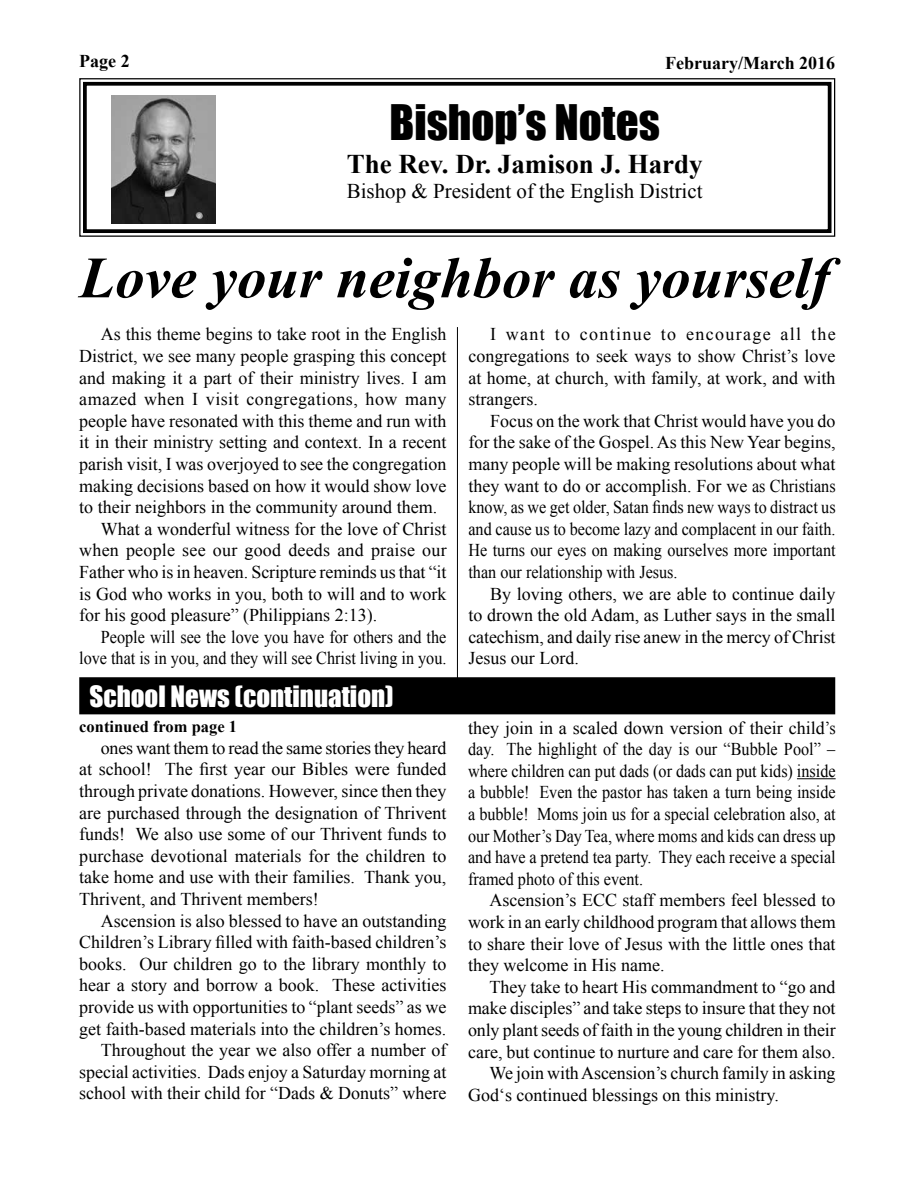
<style>
.page{position:relative;width:918px;height:1188px;background:#fff}
.page>*{position:absolute;margin:0;border:0;box-sizing:border-box;transform-origin:0 0}
.t1{font:italic 700 58.5px "Times New Roman";color:#000}
.t2{font:45px "Impact";color:#000}
.t3{font:700 27px "Times New Roman";color:#000}
.t4{font:27px "Impact";color:#fff}
.t5{font:21px "Times New Roman";color:#000}
.t6{font:18px/21.6px "Times New Roman";color:#000;text-align:justify}
.t7{font:18px "Times New Roman";color:#000;scale:.9 1}
.t8{font:18px "Times New Roman";letter-spacing:.025em;color:#000}
.t9{font:700 18px "Times New Roman";color:#000}
.t10{font:700 16.5px "Times New Roman";color:#000}
</style>
<div class="page">
<svg style="left:79px;top:78px;width:757px;height:159px"></svg>
<div style="left:83px;top:82px;width:749px;height:151px;border:4px solid #000"></div>
<img style="left:111px;top:95px;width:105px;height:128px">
<hr style="left:457px;top:327px;width:1px;height:359px;background:#000">
<div style="left:84px;top:682px;width:747px;height:28px;background:#000"></div>
<div style="left:79px;top:677px;width:756px;height:37px;border:9px solid #000"></div>
<hr style="left:797px;top:778px;width:39px;height:1px;background:#000">
<p class="t9" style="left:79px;top:49px;width:52px">Page 2</p>
<p class="t9" style="left:665px;top:50px;width:172px">February/March 2016</p>
<h2 class="t2" style="left:390px;top:88px;width:272px">Bishop’s Notes</h2>
<h3 class="t3" style="left:347px;top:145px;width:358px">The Rev. Dr. Jamison J. Hardy</h3>
<p class="t5" style="left:347px;top:177px;width:357px">Bishop &amp; President of the English District</p>
<h1 class="t1" style="left:80px;top:237px;width:752px">Love your neighbor as yourself</h1>
<p class="t6" style="left:468px;top:323px;width:369px;text-indent:22px">I want to continue to encourage all the congregations to seek ways to show Christ’s love at home, at church, with family, at work, and with strangers.</p>
<p class="t6" style="left:468px;top:410px;width:369px;text-indent:22px">Focus on the work that Christ would have you do for the sake of the Gospel. As this New Year begins, many people will be making resolutions about what they want to do or accomplish. For we as Christians know, as we get older, Satan finds new ways to distract us and cause us to become lazy and complacent in our faith.<br>He turns our eyes on making ourselves more important than our relationship with Jesus.</p>
<p class="t6" style="left:468px;top:582px;width:369px;text-indent:22px">By loving others, we are able to continue daily to drown the old Adam, as Luther says in the small catechism, and daily rise anew in the mercy of Christ Jesus our Lord.</p>
<p class="t6" style="left:101px;top:323px;width:347px">As this theme begins to take root in the English</p>
<p class="t6" style="left:79px;top:345px;width:369px">District, we see many people grasping this concept</p>
<p class="t6" style="left:79px;top:366px;width:369px">and making it a part of their ministry lives. I am</p>
<p class="t8" style="left:79px;top:387px;width:369px">amazed when I visit congregations, how many</p>
<p class="t6" style="left:79px;top:410px;width:369px">people have resonated with this theme and run with</p>
<p class="t6" style="left:79px;top:431px;width:369px">it in their ministry setting and context. In a recent</p>
<p class="t6" style="left:79px;top:453px;width:369px">parish visit, I was overjoyed to see the congregation</p>
<p class="t6" style="left:79px;top:474px;width:369px">making decisions based on how it would show love</p>
<p class="t6" style="left:79px;top:496px;width:359px">to their neighbors in the community around them.</p>
<p class="t6" style="left:101px;top:518px;width:347px">What a wonderful witness for the love of Christ</p>
<p class="t6" style="left:79px;top:539px;width:369px">when people see our good deeds and praise our</p>
<p class="t6" style="left:79px;top:561px;width:369px">Father who is in heaven. Scripture reminds us that “it</p>
<p class="t6" style="left:79px;top:582px;width:369px">is God who works in you, both to will and to work</p>
<p class="t6" style="left:79px;top:604px;width:299px">for his good pleasure” (Philippians 2:13).</p>
<p class="t7" style="left:101px;top:625px;width:385px">People will see the love you have for others and the</p>
<p class="t7" style="left:79px;top:646px;width:410px">love that is in you, and they will see Christ living in you.</p>
<h3 class="t4" style="left:89px;top:675px;width:306px">School News (continuation)</h3>
<p class="t10" style="left:79px;top:715px;width:159px">continued from page 1</p>
<p class="t6" style="left:468px;top:717px;width:369px">they join in a scaled down version of their child’s day. The highlight of the day is our “Bubble Pool” – where children can put dads (or dads can put kids) inside a bubble! Even the pastor has taken a turn being inside a bubble! Moms join us for a special celebration also, at our Mother’s Day Tea, where moms and kids can dress up and have a pretend tea party. They each receive a special framed photo of this event.</p>
<p class="t6" style="left:468px;top:889px;width:369px;text-indent:22px">Ascension’s ECC staff members feel blessed to work in an early childhood program that allows them to share their love of Jesus with the little ones that they welcome in His name.</p>
<p class="t6" style="left:490px;top:976px;width:347px">They take to heart His commandment to “go and</p>
<p class="t6" style="left:468px;top:997px;width:369px">make disciples” and take steps to insure that they not</p>
<p class="t6" style="left:468px;top:1019px;width:369px">only plant seeds of faith in the young children in their</p>
<p class="t6" style="left:468px;top:1041px;width:369px">care, but continue to nurture and care for them also.</p>
<p class="t6" style="left:490px;top:1062px;width:347px">We join with Ascension’s church family in asking</p>
<p class="t6" style="left:468px;top:1084px;width:312px">God‘s continued blessings on this ministry.</p>
<p class="t6" style="left:79px;top:737px;width:369px;text-indent:22px">ones want them to read the same stories they heard at school! The first year our Bibles were funded through private donations. However, since then they are purchased through the designation of Thrivent funds! We also use some of our Thrivent funds to purchase devotional materials for the children to take home and use with their families. Thank you, Thrivent, and Thrivent members!</p>
<p class="t6" style="left:79px;top:910px;width:369px;text-align:right">Ascension is also blessed to have an outstanding Children’s Library filled with faith-based children’s books. Our children go to the library monthly to hear a story and borrow a book. These activities provide us with opportunities to “plant seeds” as we get faith-based materials into the children’s homes.<br>Throughout the year we also offer a number of special activities. Dads enjoy a Saturday morning at school with their child for “Dads &amp; Donuts” where</p>
</div>
